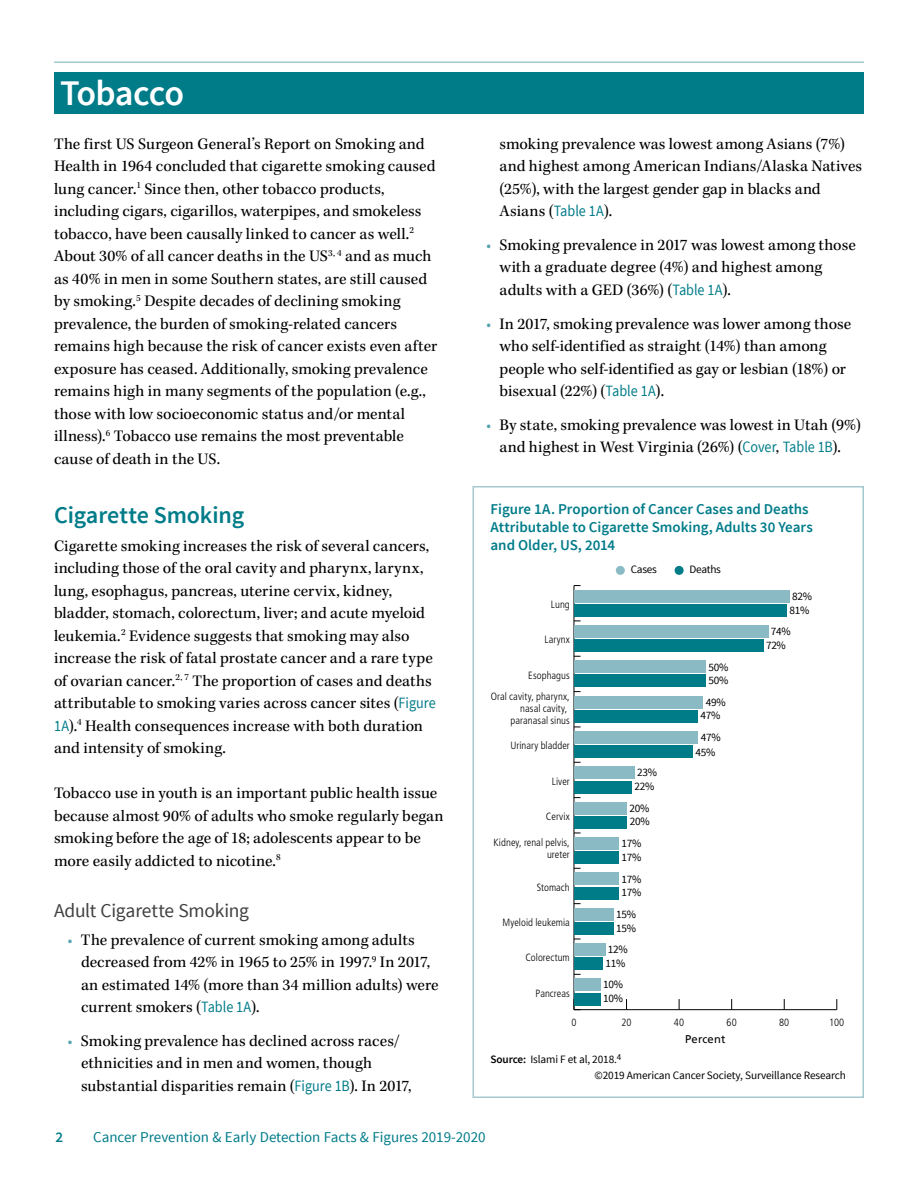
<style>
.page{position:relative;width:918px;height:1188px;background:#fff}
.page>*{position:absolute;margin:0;border:0;box-sizing:border-box;transform-origin:0 0}
.t1{font:600 36px "Source Sans Pro";letter-spacing:-.025em;color:#fff}
.t2{font:600 24px "Source Sans Pro";letter-spacing:-.005em;color:#007c89}
.t3{font:19.5px "Source Sans Pro";letter-spacing:-.015em;color:#414042}
.t4{font:16.5px/22.5px "Kepler Std";letter-spacing:.005em;color:#000}
.t5{font:600 15px/18px "Source Sans Pro";color:#007c89}
.t6{font:15px "Source Sans Pro";color:#007c89}
.t7{font:11.25px/14px "Source Sans Pro";letter-spacing:-.015em;color:#000}
.t8{font:11.25px "Frutiger LT Std";letter-spacing:.015em;color:#000}
.t9{font:300 condensed 10.5px/12px "Frutiger LT Std";letter-spacing:.005em;color:#000;text-align:right}
.s1{font-family:"Source Sans Pro";font-size:15.75px;color:#007c89}
.s2{color:#56a3af}
.s3{font-weight:600}
</style>
<div class="page">
<div style="left:54px;top:72px;width:810px;height:42px;background:#007c89"></div>
<hr style="left:54px;top:62px;width:810px;height:1px;background:#a4c9d0">
<div style="left:616px;top:566px;width:9px;height:9px;background:#8abbc4;border-radius:50%"></div>
<div style="left:675px;top:566px;width:9px;height:9px;background:#007c89;border-radius:50%"></div>
<hr style="left:574px;top:1009px;width:263px;height:1px;background:#000">
<hr style="left:574px;top:586px;width:1px;height:424px;background:#000">
<div style="left:574px;top:604px;width:213px;height:13px;background:#007c89"></div>
<div style="left:574px;top:639px;width:189px;height:13px;background:#007c89"></div>
<div style="left:574px;top:675px;width:131px;height:12px;background:#007c89"></div>
<div style="left:574px;top:710px;width:124px;height:13px;background:#007c89"></div>
<div style="left:574px;top:745px;width:118px;height:13px;background:#007c89"></div>
<div style="left:574px;top:781px;width:58px;height:12px;background:#007c89"></div>
<div style="left:574px;top:816px;width:53px;height:13px;background:#007c89"></div>
<div style="left:574px;top:851px;width:45px;height:13px;background:#007c89"></div>
<div style="left:574px;top:887px;width:45px;height:12px;background:#007c89"></div>
<div style="left:574px;top:922px;width:39px;height:13px;background:#007c89"></div>
<div style="left:574px;top:957px;width:29px;height:13px;background:#007c89"></div>
<div style="left:574px;top:993px;width:26px;height:12px;background:#007c89"></div>
<div style="left:574px;top:590px;width:215px;height:13px;background:#8abbc4"></div>
<div style="left:574px;top:625px;width:194px;height:13px;background:#8abbc4"></div>
<div style="left:574px;top:660px;width:131px;height:13px;background:#8abbc4"></div>
<div style="left:574px;top:696px;width:129px;height:13px;background:#8abbc4"></div>
<div style="left:574px;top:731px;width:124px;height:13px;background:#8abbc4"></div>
<div style="left:574px;top:767px;width:60px;height:12px;background:#8abbc4"></div>
<div style="left:574px;top:802px;width:53px;height:13px;background:#8abbc4"></div>
<div style="left:574px;top:837px;width:45px;height:13px;background:#8abbc4"></div>
<div style="left:574px;top:873px;width:45px;height:12px;background:#8abbc4"></div>
<div style="left:574px;top:908px;width:39px;height:13px;background:#8abbc4"></div>
<div style="left:574px;top:943px;width:32px;height:13px;background:#8abbc4"></div>
<div style="left:574px;top:979px;width:26px;height:12px;background:#8abbc4"></div>
<div style="left:472px;top:486px;width:392px;height:612px;border:2px solid #a4c9d0"></div>
<h1 class="t1" style="left:60px;top:70px;width:126px">Tobacco</h1>
<p class="t4" style="left:54px;top:133px;width:385px">The first US Surgeon General’s Report on Smoking and Health in 1964 concluded that cigarette smoking caused lung cancer.<sup>1</sup> Since then, other tobacco products, including cigars, cigarillos, waterpipes, and smokeless tobacco, have been causally linked to cancer as well.<sup>2<br></sup>About 30% of all cancer deaths in the US<sup>3,</sup> <sup>4</sup> and as much as 40% in men in some Southern states, are still caused by smoking.<sup>5</sup> Despite decades of declining smoking prevalence, the burden of smoking-related cancers remains high because the risk of cancer exists even after exposure has ceased. Additionally, smoking prevalence remains high in many segments of the population (e.g., those with low socioeconomic status and/or mental illness).<sup>6</sup> Tobacco use remains the most preventable cause of death in the US.</p>
<h2 class="t2" style="left:54px;top:500px;width:192px">Cigarette Smoking</h2>
<p class="t4" style="left:54px;top:535px;width:383px">Cigarette smoking increases the risk of several cancers, including those of the oral cavity and pharynx, larynx, lung, esophagus, pancreas, uterine cervix, kidney, bladder, stomach, colorectum, liver; and acute myeloid leukemia.<sup>2</sup> Evidence suggests that smoking may also increase the risk of fatal prostate cancer and a rare type of ovarian cancer.<sup>2,</sup> <sup>7</sup> The proportion of cases and deaths attributable to smoking varies across cancer sites (<span class="s1">Figure 1A</span>).<sup>4</sup> Health consequences increase with both duration and intensity of smoking.</p>
<p class="t4" style="left:54px;top:783px;width:391px">Tobacco use in youth is an important public health issue because almost 90% of adults who smoke regularly began smoking before the age of 18; adolescents appear to be more easily addicted to nicotine.<sup>8</sup></p>
<p class="t3" style="left:54px;top:898px;width:197px">Adult Cigarette Smoking</p>
<p class="t4" style="left:81px;top:929px;width:359px;text-indent:-14px"><span class="s2">•</span> The prevalence of current smoking among adults decreased from 42% in 1965 to 25% in 1997.<sup>9</sup> In 2017, an estimated 14% (more than 34 million adults) were current smokers (<span class="s1">Table 1A</span>).</p>
<p class="t4" style="left:81px;top:1030px;width:332px;text-indent:-14px"><span class="s2">•</span> Smoking prevalence has declined across races/ ethnicities and in men and women, though substantial disparities remain (<span class="s1">Figure 1B</span>). In 2017,</p>
<p class="t4" style="left:500px;top:133px;width:364px">smoking prevalence was lowest among Asians (7%) and highest among American Indians/Alaska Natives (25%), with the largest gender gap in blacks and Asians (<span class="s1">Table 1A</span>).</p>
<p class="t4" style="left:500px;top:234px;width:358px;text-indent:-14px"><span class="s2">•</span> Smoking prevalence in 2017 was lowest among those with a graduate degree (4%) and highest among adults with a GED (36%) (<span class="s1">Table 1A</span>).</p>
<p class="t4" style="left:500px;top:313px;width:353px;text-indent:-14px"><span class="s2">•</span> In 2017, smoking prevalence was lower among those who self-identified as straight (14%) than among people who self-identified as gay or lesbian (18%) or bisexual (22%) (<span class="s1">Table 1A</span>).</p>
<p class="t4" style="left:486px;top:414px;width:376px;text-align:center"><span class="s2">•</span> By state, smoking prevalence was lowest in Utah (9%) and highest in West Virginia (26%) (<span class="s1">Cover</span>, <span class="s1">Table 1B</span>).</p>
<p class="t5" style="left:490px;top:501px;width:324px">Figure 1A. Proportion of Cancer Cases and Deaths<br>Attributable to Cigarette Smoking, Adults 30 Years and Older, US, 2014</p>
<p class="t7" style="left:790px;top:589px;width:24px">82%<br>81%</p>
<p class="t7" style="left:766px;top:639px;width:21px">72%</p>
<p class="t7" style="left:631px;top:563px;width:28px">Cases</p>
<p class="t7" style="left:690px;top:563px;width:33px">Deaths</p>
<p class="t9" style="left:551px;top:598px;width:20px">Lung</p>
<p class="t7" style="left:771px;top:624px;width:21px">74%</p>
<p class="t9" style="left:544px;top:634px;width:27px">Larynx</p>
<p class="t9" style="left:528px;top:669px;width:43px">Esophagus</p>
<p class="t9" style="left:491px;top:691px;width:81px">Oral cavity, pharynx, nasal cavity, paranasal sinus</p>
<p class="t9" style="left:510px;top:740px;width:61px">Urinary bladder</p>
<p class="t9" style="left:552px;top:775px;width:20px">Liver</p>
<p class="t9" style="left:546px;top:810px;width:25px">Cervix</p>
<p class="t9" style="left:494px;top:837px;width:78px">Kidney, renal pelvis, ureter</p>
<p class="t9" style="left:537px;top:881px;width:35px">Stomach</p>
<p class="t9" style="left:503px;top:916px;width:69px">Myeloid leukemia</p>
<p class="t9" style="left:525px;top:952px;width:46px">Colorectum</p>
<p class="t9" style="left:536px;top:987px;width:36px">Pancreas</p>
<p class="t7" style="left:634px;top:766px;width:24px">23%<br>22%</p>
<p class="t7" style="left:630px;top:815px;width:21px">20%</p>
<p class="t7" style="left:630px;top:802px;width:21px">20%</p>
<p class="t7" style="left:622px;top:837px;width:21px">17%<br>17%</p>
<p class="t7" style="left:622px;top:872px;width:21px;line-height:13.5px">17%<br>17%</p>
<p class="t7" style="left:616px;top:907px;width:21px">15%<br>15%</p>
<p class="t7" style="left:605px;top:943px;width:24px">12%<br>11%</p>
<p class="t7" style="left:603px;top:978px;width:21px;line-height:13.5px">10%<br>10%</p>
<p class="t7" style="left:708px;top:661px;width:21px;line-height:13.2px">50%<br>50%</p>
<p class="t7" style="left:701px;top:709px;width:21px">47%</p>
<p class="t7" style="left:706px;top:695px;width:21px">49%</p>
<p class="t7" style="left:695px;top:730px;width:27px;line-height:14.7px;text-align:center">47%<br>45%</p>
<p class="t9" style="left:571px;top:1016px;width:7px">0</p>
<p class="t9" style="left:621px;top:1016px;width:12px">20</p>
<p class="t9" style="left:674px;top:1016px;width:12px">40</p>
<p class="t9" style="left:727px;top:1016px;width:12px">60</p>
<p class="t9" style="left:779px;top:1016px;width:12px">80</p>
<p class="t9" style="left:829px;top:1016px;width:17px">100</p>
<p class="t8" style="left:685px;top:1033px;width:42px">Percent</p>
<p class="t7" style="left:595px;top:1051px;width:253px;line-height:16.5px;text-indent:-104px"><span class="s3">Source:</span> Islami F et al, 2018.<sup>4<br></sup>©2019 American Cancer Society, Surveillance Research</p>
<p class="t5" style="left:56px;top:1128px;width:9px">2</p>
<p class="t6" style="left:93px;top:1127px;width:394px">Cancer Prevention &amp; Early Detection Facts &amp; Figures 2019-2020</p>
</div>
